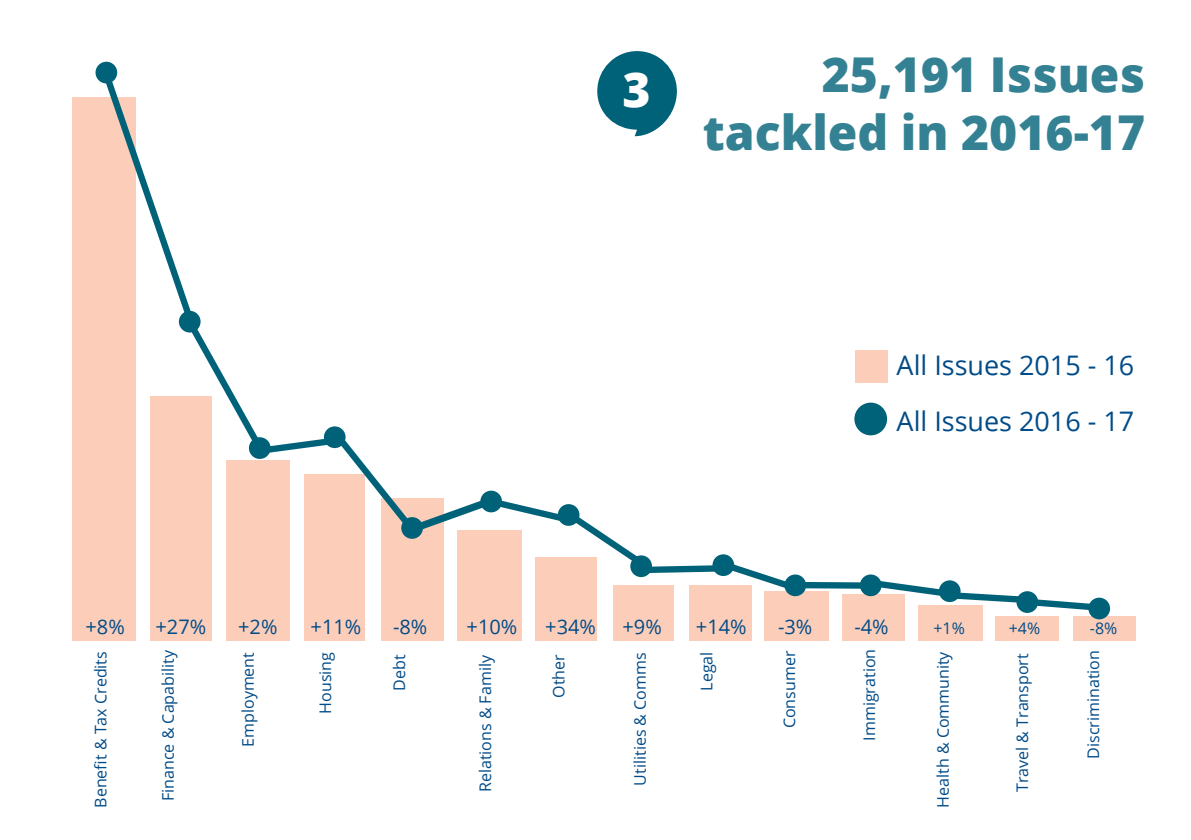
<style>
.page{position:relative;width:1191px;height:840px;background:#fff}
.page>*{position:absolute;margin:0;border:0;box-sizing:border-box;transform-origin:0 0}
.t1{font:800 48px/57.6px "Open Sans";color:rgb(0 98 120/.8);text-align:right}
.t2{font:800 48px "Open Sans";color:#fff}
.t3{font:27px/55.8px "Open Sans";color:#004b88}
.t4{font:20px "Open Sans";color:#004b88}
.t5{font:16px "Open Sans";color:#004b88}
</style>
<div class="page">
<div style="left:72px;top:97px;width:63px;height:543px;background:#fcceba"></div>
<div style="left:150px;top:396px;width:61px;height:244px;background:#fcceba"></div>
<div style="left:226px;top:459px;width:63px;height:181px;background:#fcceba"></div>
<div style="left:305px;top:474px;width:60px;height:166px;background:#fcceba"></div>
<div style="left:381px;top:497px;width:62px;height:143px;background:#fcceba"></div>
<div style="left:457px;top:530px;width:64px;height:110px;background:#fcceba"></div>
<div style="left:535px;top:557px;width:61px;height:83px;background:#fcceba"></div>
<div style="left:613px;top:585px;width:60px;height:55px;background:#fcceba"></div>
<div style="left:689px;top:585px;width:62px;height:55px;background:#fcceba"></div>
<div style="left:765px;top:591px;width:64px;height:49px;background:#fcceba"></div>
<div style="left:842px;top:594px;width:63px;height:46px;background:#fcceba"></div>
<div style="left:918px;top:605px;width:65px;height:35px;background:#fcceba"></div>
<div style="left:995px;top:615px;width:64px;height:25px;background:#fcceba"></div>
<div style="left:1073px;top:615px;width:62px;height:25px;background:#fcceba"></div>
<div style="left:95px;top:62px;width:22px;height:21px;background:#006278;border-radius:50%"></div>
<div style="left:784px;top:574px;width:22px;height:22px;background:#006278;border-radius:50%"></div>
<div style="left:860px;top:574px;width:21px;height:22px;background:#006278;border-radius:50%"></div>
<div style="left:1016px;top:591px;width:22px;height:21px;background:#006278;border-radius:50%"></div>
<div style="left:1088px;top:597px;width:22px;height:22px;background:#006278;border-radius:50%"></div>
<div style="left:855px;top:350px;width:32px;height:33px;background:#fcceba"></div>
<div style="left:854px;top:402px;width:33px;height:33px;background:#006278;border-radius:50%"></div>
<svg style="left:104px;top:51px;width:696px;height:540px"></svg>
<div style="left:800px;top:581px;width:68px;height:7px;background:#006278"></div>
<svg style="left:870px;top:579px;width:234px;height:32px"></svg>
<h1 class="t2" style="left:622px;top:53px;width:30px">3</h1>
<h1 class="t1" style="left:703px;top:43px;width:444px">25,191 Issues tackled in 2016-17</h1>
<h2 class="t3" style="left:896px;top:337px;width:239px">All Issues 2015 - 16<br>All Issues 2016 - 17</h2>
<p class="t4" style="left:85px;top:613px;width:41px">+8%</p>
<p class="t4" style="left:155px;top:613px;width:52px">+27%</p>
<p class="t4" style="left:238px;top:613px;width:41px">+2%</p>
<p class="t4" style="left:310px;top:613px;width:52px">+11%</p>
<p class="t4" style="left:393px;top:613px;width:36px">-8%</p>
<p class="t4" style="left:466px;top:613px;width:52px">+10%</p>
<p class="t4" style="left:545px;top:613px;width:52px">+34%</p>
<p class="t4" style="left:622px;top:613px;width:41px">+9%</p>
<p class="t4" style="left:696px;top:613px;width:52px">+14%</p>
<p class="t4" style="left:778px;top:613px;width:36px">-3%</p>
<p class="t4" style="left:854px;top:613px;width:36px">-4%</p>
<p class="t5" style="left:933px;top:617px;width:33px">+1%</p>
<p class="t5" style="left:1008px;top:617px;width:33px">+4%</p>
<p class="t5" style="left:1089px;top:617px;width:29px">-8%</p>
<p class="t5" style="left:90px;top:807px;width:158px;rotate:-90deg">Benefit &amp; Tax Credits</p>
<p class="t5" style="left:157px;top:800px;width:152px;rotate:-90deg">Finance &amp; Capability</p>
<p class="t5" style="left:237px;top:746px;width:96px;rotate:-90deg">Employment</p>
<p class="t5" style="left:314px;top:713px;width:63px;rotate:-90deg">Housing</p>
<p class="t5" style="left:388px;top:690px;width:38px;rotate:-90deg">Debt</p>
<p class="t5" style="left:474px;top:791px;width:138px;rotate:-90deg">Relations &amp; Family</p>
<p class="t5" style="left:548px;top:697px;width:45px;rotate:-90deg">Other</p>
<p class="t5" style="left:629px;top:785px;width:134px;rotate:-90deg">Utilities &amp; Comms</p>
<p class="t5" style="left:696px;top:690px;width:40px;rotate:-90deg">Legal</p>
<p class="t5" style="left:778px;top:727px;width:79px;rotate:-90deg">Consumer</p>
<p class="t5" style="left:858px;top:740px;width:93px;rotate:-90deg">Immigration</p>
<p class="t5" style="left:932px;top:807px;width:158px;rotate:-90deg">Health &amp; Community</p>
<p class="t5" style="left:1011px;top:791px;width:140px;rotate:-90deg">Travel &amp; Transport</p>
<p class="t5" style="left:1082px;top:758px;width:110px;rotate:-90deg">Discrimination</p>
</div>
